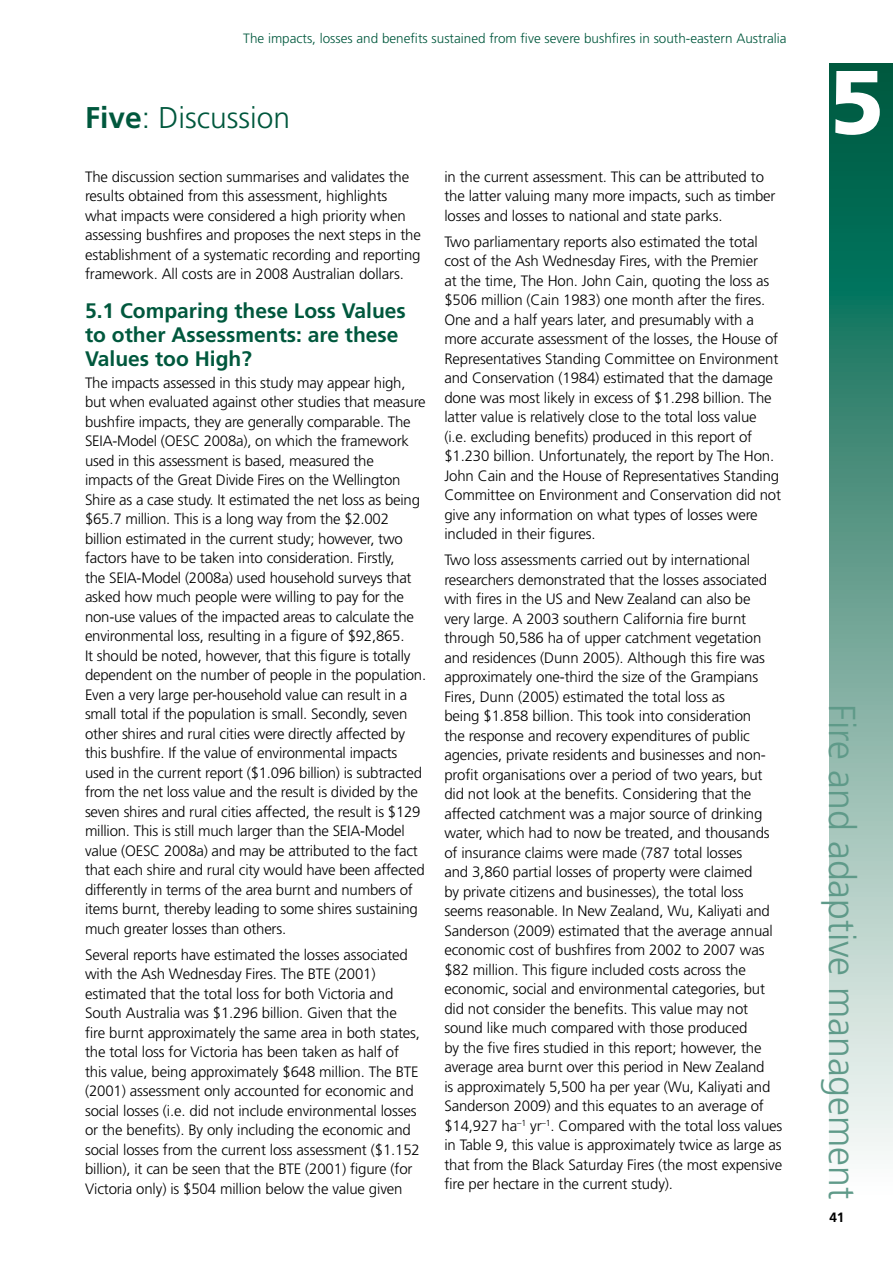
<style>
.page{position:relative;width:893px;height:1263px;background:#fff}
.page>*{position:absolute;margin:0;border:0;box-sizing:border-box;transform-origin:0 0}
.t1{font:900 90px "Frutiger";color:#fff}
.t2{font:300 37.5px "Frutiger";color:#5f9a89}
.t3{font:300 30px "Frutiger";color:#00583d}
.t4{font:700 21px/24px "Frutiger";color:#00583d}
.t5{font:300 15px/19.5px "Frutiger";letter-spacing:-.01em;color:#000}
.t6{font:300 13.5px "Frutiger";color:#00583d}
.t7{font:700 13.5px "Frutiger";color:#000}
.s1{font-weight:700}
</style>
<div class="page">
<svg style="left:829px;top:64px;width:64px;height:1091px;background:#6ca596"></svg>
<p class="t6" style="left:243px;top:30px;width:545px">The impacts, losses and benefits sustained from five severe bushfires in south-eastern Australia</p>
<h3 class="t3" style="left:85px;top:100px;width:207px"><span class="s1">Five</span>: Discussion</h3>
<p class="t5" style="left:85px;top:167px;width:337px">The discussion section summarises and validates the results obtained from this assessment, highlights what impacts were considered a high priority when assessing bushfires and proposes the next steps in the establishment of a systematic recording and reporting framework. All costs are in 2008 Australian dollars.</p>
<h3 class="t4" style="left:85px;top:299px;width:322px">5.1 Comparing these Loss Values to other Assessments: are these<br>Values too High?</h3>
<p class="t5" style="left:85px;top:373px;width:343px">The impacts assessed in this study may appear high, but when evaluated against other studies that measure bushfire impacts, they are generally comparable. The SEIA-Model (OESC 2008a), on which the framework used in this assessment is based, measured the<br>impacts of the Great Divide Fires on the Wellington Shire as a case study. It estimated the net loss as being $65.7 million. This is a long way from the $2.002 billion estimated in the current study; however, two factors have to be taken into consideration. Firstly,<br>the SEIA-Model (2008a) used household surveys that asked how much people were willing to pay for the non-use values of the impacted areas to calculate the environmental loss, resulting in a figure of $92,865.<br>It should be noted, however, that this figure is totally dependent on the number of people in the population.<br>Even a very large per-household value can result in a small total if the population is small. Secondly, seven other shires and rural cities were directly affected by this bushfire. If the value of environmental impacts used in the current report ($1.096 billion) is subtracted from the net loss value and the result is divided by the seven shires and rural cities affected, the result is $129 million. This is still much larger than the SEIA-Model value (OESC 2008a) and may be attributed to the fact that each shire and rural city would have been affected differently in terms of the area burnt and numbers of items burnt, thereby leading to some shires sustaining much greater losses than others.</p>
<p class="t5" style="left:85px;top:945px;width:337px">Several reports have estimated the losses associated with the Ash Wednesday Fires. The BTE (2001) estimated that the total loss for both Victoria and South Australia was $1.296 billion. Given that the fire burnt approximately the same area in both states, the total loss for Victoria has been taken as half of this value, being approximately $648 million. The BTE (2001) assessment only accounted for economic and social losses (i.e. did not include environmental losses or the benefits). By only including the economic and social losses from the current loss assessment ($1.152 billion), it can be seen that the BTE (2001) figure (for Victoria only) is $504 million below the value given</p>
<p class="t5" style="left:444px;top:167px;width:333px">in the current assessment. This can be attributed to the latter valuing many more impacts, such as timber losses and losses to national and state parks.</p>
<p class="t5" style="left:444px;top:232px;width:338px">Two parliamentary reports also estimated the total cost of the Ash Wednesday Fires, with the Premier<br>at the time, The Hon. John Cain, quoting the loss as $506 million (Cain 1983) one month after the fires.<br>One and a half years later, and presumably with a more accurate assessment of the losses, the House of Representatives Standing Committee on Environment and Conservation (1984) estimated that the damage done was most likely in excess of $1.298 billion. The latter value is relatively close to the total loss value (i.e. excluding benefits) produced in this report of $1.230 billion. Unfortunately, the report by The Hon.<br>John Cain and the House of Representatives Standing Committee on Environment and Conservation did not give any information on what types of losses were included in their figures.</p>
<p class="t5" style="left:444px;top:550px;width:340px">Two loss assessments carried out by international researchers demonstrated that the losses associated with fires in the US and New Zealand can also be<br>very large. A 2003 southern California fire burnt through 50,586 ha of upper catchment vegetation and residences (Dunn 2005). Although this fire was approximately one-third the size of the Grampians Fires, Dunn (2005) estimated the total loss as<br>being $1.858 billion. This took into consideration<br>the response and recovery expenditures of public agencies, private residents and businesses and non&shy;profit organisations over a period of two years, but did not look at the benefits. Considering that the affected catchment was a major source of drinking water, which had to now be treated, and thousands of insurance claims were made (787 total losses<br>and 3,860 partial losses of property were claimed<br>by private citizens and businesses), the total loss seems reasonable. In New Zealand, Wu, Kaliyati and Sanderson (2009) estimated that the average annual economic cost of bushfires from 2002 to 2007 was $82 million. This figure included costs across the economic, social and environmental categories, but did not consider the benefits. This value may not sound like much compared with those produced<br>by the five fires studied in this report; however, the average area burnt over this period in New Zealand<br>is approximately 5,500 ha per year (Wu, Kaliyati and Sanderson 2009) and this equates to an average of $14,927 ha<sup>–1</sup> yr<sup>–1</sup>. Compared with the total loss values in Table 9, this value is approximately twice as large as that from the Black Saturday Fires (the most expensive fire per hectare in the current study).</p>
<h1 class="t1" style="left:829px;top:48px;width:57px">5</h1>
<h2 class="t2" style="left:863px;top:704px;width:497px;rotate:90deg">Fire and adaptive management</h2>
<p class="t7" style="left:830px;top:1210px;width:16px">41</p>
</div>
